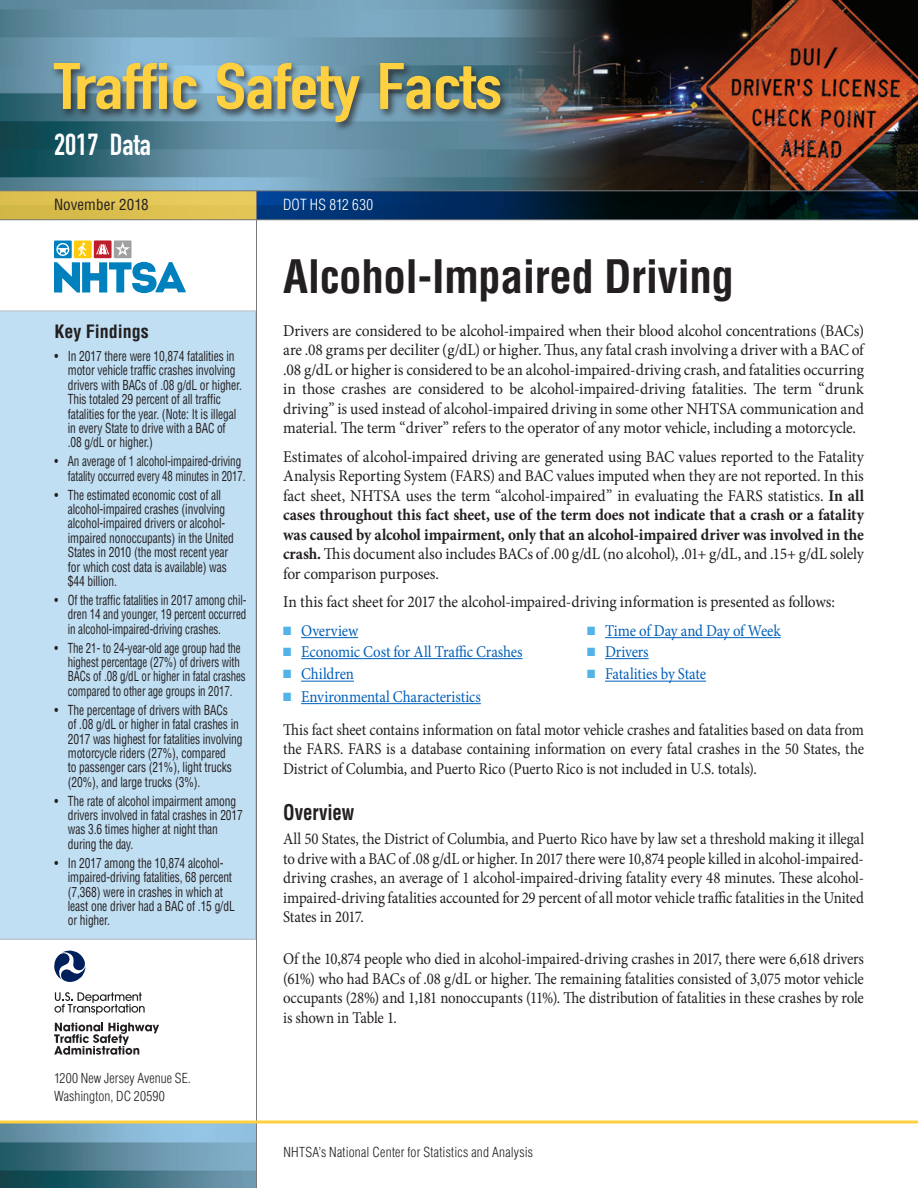
<style>
.page{position:relative;width:918px;height:1188px;background:#fff}
.page>*{position:absolute;margin:0;border:0;box-sizing:border-box;transform-origin:0 0}
.t1{font:64.5px "DIN Engschrift Std";letter-spacing:-.01em;color:#ffd03f;scale:1.2 1}
.t2{font:700 condensed 45px "Helvetica LT Std";letter-spacing:-.01em;color:#231f20}
.t3{font:30px "DIN Engschrift Std";color:#fff}
.HeadA{font:700 condensed 21px "Helvetica LT Std";letter-spacing:-.005em;color:#231f20;scale:.9 1}
.t4{font:700 condensed 18px "Helvetica LT Std";color:#231f20}
.Body{font:16.5px/19.5px "Minion Pro";letter-spacing:-.01em;color:#231f20;text-align:justify;scale:.94 1}
.Body-2{font:16.5px/19.5px "Minion Pro";letter-spacing:-.01em;color:#231f20;text-align:justify;scale:.9 1}
.t5{font:16.5px "Minion Pro";letter-spacing:-.01em;color:#005fb9;scale:.9 1}
.t6{font:condensed 15px "Helvetica LT Std";letter-spacing:.005em;color:#231f20}
.t7{font:300 condensed 15px "Helvetica LT Std";letter-spacing:.01em;color:#fff}
.t8{font:condensed 13.5px/14.4px "Helvetica LT Std";letter-spacing:-.01em;color:#231f20;scale:.85 1}
.t9{font:condensed 13.5px/14.4px "Helvetica LT Std";letter-spacing:-.01em;color:#231f20;scale:.82 1}
.t10{font:condensed 13.5px/14.4px "Helvetica LT Std";letter-spacing:-.01em;color:#231f20;scale:.81 1}
.t11{font:300 condensed 13.5px/18px "Helvetica LT Std";letter-spacing:.01em;color:#231f20}
.s1{font-weight:700}
.s2{color:#53b3e8}
</style>
<div class="page">
<img style="left:0;top:0;width:918px;height:190px">
<img style="left:0;top:1124px;width:256px;height:64px">
<div style="left:50px;top:60px;width:460px;height:73px;background:#231f20;opacity:.75"></div>
<svg style="left:257px;top:191px;width:661px;height:28px;background:#011e3c"></svg>
<div style="left:0;top:191px;width:256px;height:29px;background:linear-gradient(to right,#d6ba49,#e7ca5b)"></div>
<hr style="left:0;top:219px;width:918px;height:1px;background:#76787b">
<hr style="left:0;top:190px;width:918px;height:1px;background:#76787b">
<hr style="left:256px;top:191px;width:1px;height:997px;background:#76787b">
<svg style="left:0;top:1120px;width:918px;height:4px;background:#fad86c"></svg>
<svg style="left:54px;top:951px;width:32px;height:31px"></svg>
<svg style="left:54px;top:992px;width:91px;height:23px"></svg>
<svg style="left:54px;top:1023px;width:105px;height:32px"></svg>
<div style="left:54px;top:241px;width:18px;height:17px;background:#0081be"></div>
<div style="left:74px;top:241px;width:18px;height:17px;background:#feca0a"></div>
<div style="left:114px;top:240px;width:18px;height:18px;background:#a0a0a0"></div>
<svg style="left:56px;top:243px;width:13px;height:13px"></svg>
<svg style="left:116px;top:242px;width:14px;height:14px"></svg>
<svg style="left:78px;top:243px;width:8px;height:13px"></svg>
<div style="left:94px;top:240px;width:18px;height:18px;background:#be1d2c"></div>
<svg style="left:96px;top:244px;width:13px;height:10px"></svg>
<svg style="left:54px;top:262px;width:132px;height:31px"></svg>
<div style="left:0;top:310px;width:256px;height:630px;background:#c1dff3"></div>
<hr style="left:301px;top:637px;width:57px;height:1px;background:#005fb9">
<hr style="left:301px;top:658px;width:222px;height:1px;background:#005fb9">
<hr style="left:301px;top:681px;width:53px;height:1px;background:#005fb9">
<hr style="left:301px;top:703px;width:180px;height:1px;background:#005fb9">
<hr style="left:605px;top:637px;width:176px;height:1px;background:#005fb9">
<hr style="left:605px;top:658px;width:44px;height:1px;background:#005fb9">
<hr style="left:605px;top:681px;width:101px;height:1px;background:#005fb9">
<h1 class="t1" style="left:54px;top:48px;width:375px">Traffic Safety Facts</h1>
<h3 class="t3" style="left:54px;top:127px;width:98px">2017 Data</h3>
<p class="t6" style="left:54px;top:195px;width:96px">November 2018</p>
<p class="t7" style="left:283px;top:195px;width:92px">DOT HS 812 630</p>
<p class="t4" style="left:54px;top:320px;width:96px">Key Findings</p>
<p class="t8" style="left:68px;top:349px;width:206px;text-indent:-14px">• In 2017 there were 10,874 fatalities in motor vehicle traffic crashes involving drivers with BACs of .08 g/dL or higher.<br>This totaled 29 percent of all traffic fatalities for the year. (Note: It is illegal in every State to drive with a BAC of .08 g/dL or higher.)</p>
<p class="t9" style="left:68px;top:454px;width:218px;text-indent:-14px">• An average of 1 alcohol-impaired-driving fatality occurred every 48 minutes in 2017.</p>
<p class="t8" style="left:68px;top:487px;width:197px;text-indent:-14px">• The estimated economic cost of all alcohol-impaired crashes (involving alcohol-impaired drivers or alcohol&shy;impaired nonoccupants) in the United States in 2010 (the most recent year for which cost data is available) was $44 billion.</p>
<p class="t9" style="left:68px;top:593px;width:219px;text-align:justify;text-indent:-14px">• Of the traffic fatalities in 2017 among chil&shy;dren 14 and younger, 19 percent occurred in alcohol-impaired-driving crashes.</p>
<p class="t10" style="left:68px;top:640px;width:221px;text-indent:-14px">• The 21- to 24-year-old age group had the highest percentage (27%) of drivers with BACs of .08 g/dL or higher in fatal crashes compared to other age groups in 2017.</p>
<p class="t8" style="left:68px;top:703px;width:207px;text-indent:-14px">• The percentage of drivers with BACs<br>of .08 g/dL or higher in fatal crashes in 2017 was highest for fatalities involving motorcycle riders (27%), compared<br>to passenger cars (21%), light trucks (20%), and large trucks (3%).</p>
<p class="t8" style="left:68px;top:793px;width:207px;text-indent:-14px">• The rate of alcohol impairment among drivers involved in fatal crashes in 2017 was 3.6 times higher at night than during the day.</p>
<p class="t8" style="left:68px;top:856px;width:198px;text-indent:-14px">• In 2017 among the 10,874 alcohol&shy;impaired-driving fatalities, 68 percent (7,368) were in crashes in which at least one driver had a BAC of .15 g/dL or higher.</p>
<p class="t11" style="left:54px;top:1069px;width:138px">1200 New Jersey Avenue SE.<br>Washington, DC 20590</p>
<p class="t2" style="left:283px;top:249px;width:452px">Alcohol-Impaired Driving</p>
<p class="Body" style="left:283px;top:321px;width:620px">Drivers are considered to be alcohol-impaired when their blood alcohol concentrations (BACs) are .08 grams per deciliter (g/dL) or higher. Thus, any fatal crash involving a driver with a BAC of .08 g/dL or higher is considered to be an alcohol-impaired-driving crash, and fatalities occurring in those crashes are considered to be alcohol-impaired-driving fatalities. The term “drunk driving” is used instead of alcohol-impaired driving in some other NHTSA communication and material. The term “driver” refers to the operator of any motor vehicle, including a motorcycle.</p>
<p class="Body" style="left:283px;top:447px;width:619px">Estimates of alcohol-impaired driving are generated using BAC values reported to the Fatality Analysis Reporting System (FARS) and BAC values imputed when they are not reported. In this fact sheet, NHTSA uses the term “alcohol-impaired” in evaluating the FARS statistics. <span class="s1">In all cases throughout this fact sheet, use of the term does not indicate that a crash or a fatality was caused by alcohol impairment, only that an alcohol-impaired driver was involved in the crash.</span> This document also includes BACs of .00 g/dL (no alcohol), .01+ g/dL, and .15+ g/dL solely for comparison purposes.</p>
<p class="Body" style="left:283px;top:593px;width:589px">In this fact sheet for 2017 the alcohol-impaired-driving information is presented as follows:</p>
<p class="t5" style="left:283px;top:620px;width:85px"><span class="s2">■</span> Overview</p>
<p class="t5" style="left:283px;top:641px;width:268px"><span class="s2">■</span> Economic Cost for All Traffic Crashes</p>
<p class="t5" style="left:283px;top:663px;width:80px"><span class="s2">■</span> Children</p>
<p class="t5" style="left:283px;top:686px;width:221px"><span class="s2">■</span> Environmental Characteristics</p>
<p class="t5" style="left:587px;top:620px;width:217px"><span class="s2">■</span> Time of Day and Day of Week</p>
<p class="t5" style="left:587px;top:641px;width:70px"><span class="s2">■</span> Drivers</p>
<p class="t5" style="left:587px;top:663px;width:134px"><span class="s2">■</span> Fatalities by State</p>
<p class="Body-2" style="left:283px;top:720px;width:647px">This fact sheet contains information on fatal motor vehicle crashes and fatalities based on data from the FARS. FARS is a database containing information on every fatal crashes in the 50 States, the District of Columbia, and Puerto Rico (Puerto Rico is not included in U.S. totals).</p>
<p class="HeadA" style="left:283px;top:800px;width:81px">Overview</p>
<p class="Body-2" style="left:283px;top:830px;width:647px">All 50 States, the District of Columbia, and Puerto Rico have by law set a threshold making it illegal to drive with a BAC of .08 g/dL or higher. In 2017 there were 10,874 people killed in alcohol-impaired&shy;driving crashes, an average of 1 alcohol-impaired-driving fatality every 48 minutes. These alcohol&shy;impaired-driving fatalities accounted for 29 percent of all motor vehicle traffic fatalities in the United States in 2017.</p>
<p class="Body-2" style="left:283px;top:950px;width:647px">Of the 10,874 people who died in alcohol-impaired-driving crashes in 2017, there were 6,618 drivers (61%) who had BACs of .08 g/dL or higher. The remaining fatalities consisted of 3,075 motor vehicle occupants (28%) and 1,181 nonoccupants (11%). The distribution of fatalities in these crashes by role is shown in Table 1.</p>
<p class="t11" style="left:284px;top:1143px;width:251px">NHTSA’s National Center for Statistics and Analysis</p>
</div>
